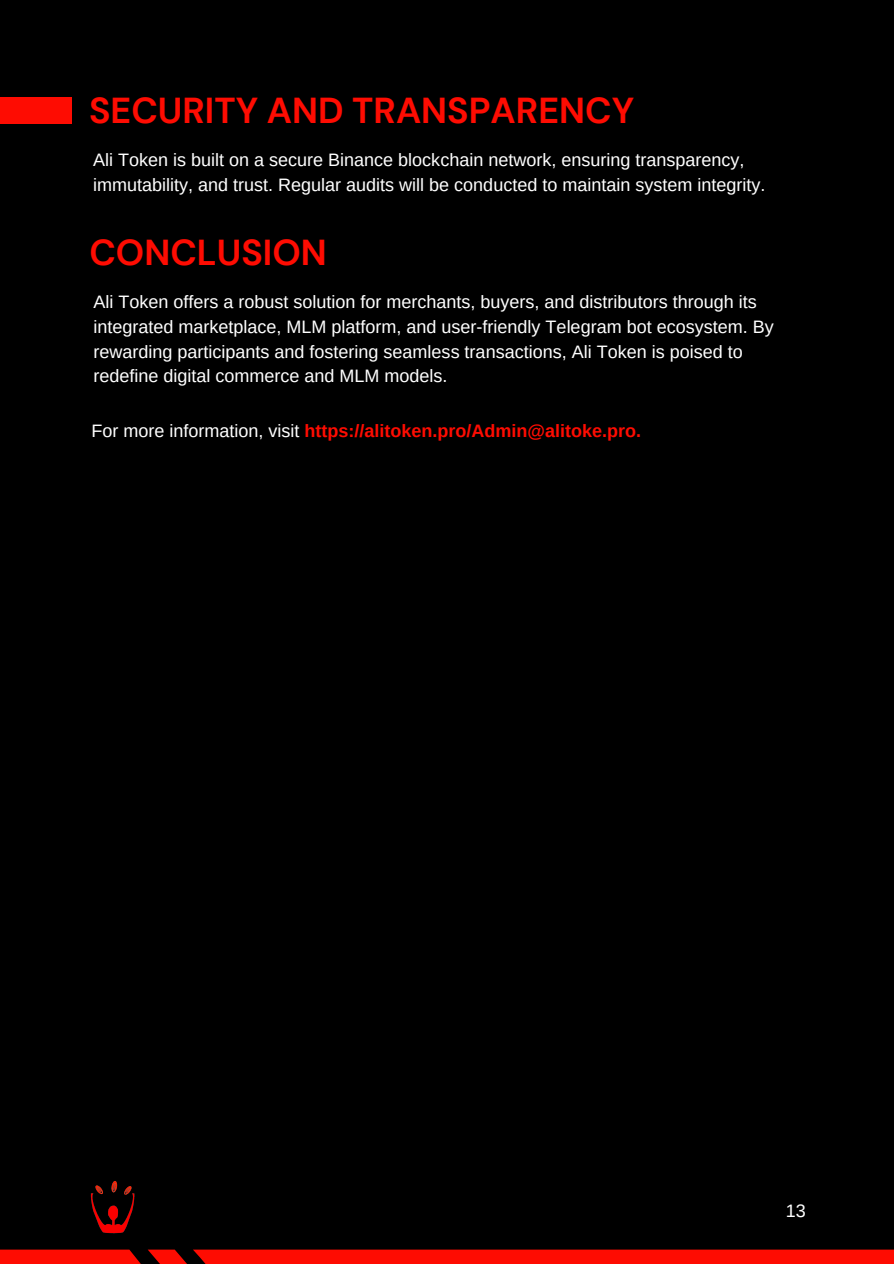
<style>
.page{position:relative;width:894px;height:1264px;background:#fff}
.page>*{position:absolute;margin:0;border:0;box-sizing:border-box;transform-origin:0 0}
.t1{font:700 36px "DM Sans";color:#fe0c02}
.t2{font:18px/24.8px "Arimo";color:#fff}
.t3{font:700 18px "Arimo";color:#fe0c02}
.s1{font-weight:400;color:#fff}
</style>
<div class="page">
<div style="left:0;top:0;width:893px;height:1263px;background:#000"></div>
<svg style="left:0;top:1249px;width:893px;height:14px;background:#e80a01"></svg>
<img style="left:90px;top:1181px;width:45px;height:52px">
<div style="left:0;top:98px;width:71px;height:26px;background:#fe0c02"></div>
<p class="t1" style="left:89px;top:87px;width:546px">SECURITY AND TRANSPARENCY</p>
<p class="t2" style="left:93px;top:148px;width:673px">Ali Token is built on a secure Binance blockchain network, ensuring transparency, immutability, and trust. Regular audits will be conducted to maintain system integrity.</p>
<h1 class="t1" style="left:89px;top:229px;width:239px">CONCLUSION</h1>
<p class="t2" style="left:93px;top:289px;width:681px">Ali Token offers a robust solution for merchants, buyers, and distributors through its integrated marketplace, MLM platform, and user-friendly Telegram bot ecosystem. By rewarding participants and fostering seamless transactions, Ali Token is poised to redefine digital commerce and MLM models.</p>
<h1 class="t3" style="left:91px;top:421px;width:551px"><span class="s1">For more information, visit</span> https://alitoken.pro/Admin@alitoke.pro.</h1>
<p class="t2" style="left:785px;top:1198px;width:22px">13</p>
</div>
